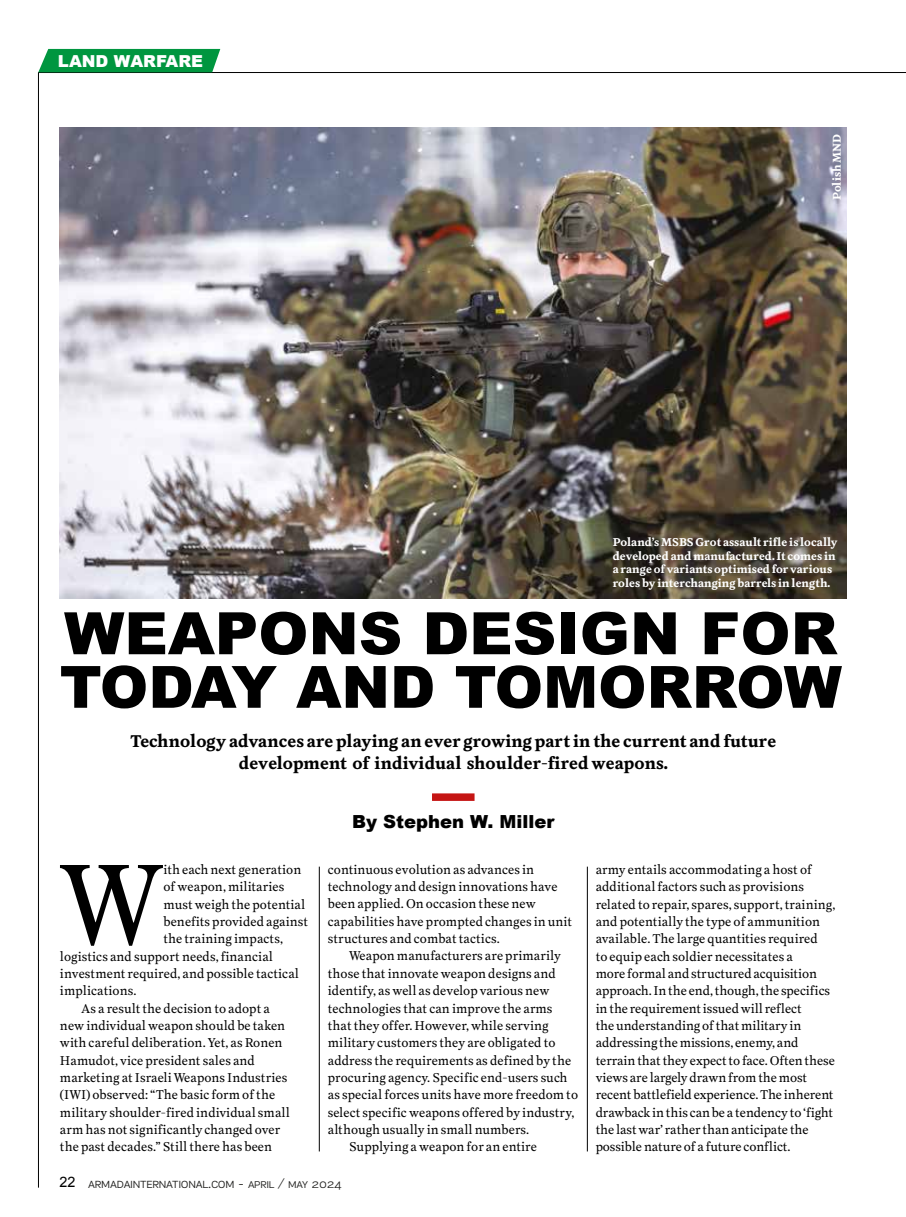
<style>
.page{position:relative;width:906px;height:1217px;background:#fff}
.page>*{position:absolute;margin:0;border:0;box-sizing:border-box;transform-origin:0 0}
.t1{font:119.55px "Superior Text";color:#000}
.t2{font:900 58.5px "Arial";color:#000}
.t3{font:900 58.2px "Arial";color:#000}
.t4{font:700 18px/22.5px "Superior Text";color:#000;text-align:center}
.t5{font:900 18px "Arial";color:#000}
.t6{font:900 16.5px "Arial";color:#fff}
.t7{font:300 14.25px "PF Encore Sans Pro";letter-spacing:-.02em;color:#1d1d1b}
.t8{font:13.5px/17.4px "Superior Text";color:#000}
.t9{font:700 12px/13.5px "Superior Text";color:#fff}
.s1{font-family:"Arial";font-weight:400;font-size:14.4px;color:#000}
.s2{font-size:13.5px}
</style>
<div class="page">
<hr style="left:38px;top:72px;width:1px;height:1115px;background:#000">
<hr style="left:38px;top:72px;width:868px;height:1px;background:#000">
<div style="left:38px;top:49px;width:182px;height:23px;background:#00963f"></div>
<div style="left:432px;top:793px;width:42px;height:7px;background:#c51514"></div>
<hr style="left:587px;top:866px;width:1px;height:285px;background:#000">
<hr style="left:319px;top:866px;width:1px;height:285px;background:#000">
<img style="left:60px;top:128px;width:786px;height:470px">
<p class="t6" style="left:58px;top:49px;width:147px">LAND WARFARE</p>
<p class="t9" style="left:830px;top:200px;width:68px;rotate:-90deg">Polish MND</p>
<p class="t9" style="left:612px;top:536px;width:227px">Poland’s MSBS Grot assault rifle is locally developed and manufactured. It comes in a range of variants optimised for various roles by interchanging barrels in length.</p>
<h2 class="t2" style="left:64px;top:590px;width:775px">WEAPONS DESIGN FOR</h2>
<h3 class="t3" style="left:60px;top:644px;width:783px">TODAY AND TOMORROW</h3>
<h3 class="t4" style="left:130px;top:730px;width:647px">Technology advances are playing an ever growing part in the current and future development of individual shoulder-fired weapons.</h3>
<h1 class="t1" style="left:59px;top:832px;width:106px">W</h1>
<p class="t8" style="left:163px;top:860px;width:139px">ith each next generation</p>
<p class="t8" style="left:163px;top:878px;width:122px">of weapon, militaries</p>
<p class="t8" style="left:163px;top:895px;width:143px">must weigh the potential</p>
<p class="t8" style="left:163px;top:912px;width:146px">benefits provided against</p>
<p class="t8" style="left:163px;top:930px;width:121px">the training impacts,</p>
<p class="t8" style="left:60px;top:947px;width:215px">logistics and support needs, financial</p>
<p class="t8" style="left:60px;top:964px;width:240px">investment required, and possible tactical</p>
<p class="t8" style="left:60px;top:982px;width:78px">implications.</p>
<p class="t8" style="left:81px;top:999px;width:190px">As a result the decision to adopt a</p>
<p class="t8" style="left:60px;top:1016px;width:227px">new individual weapon should be taken</p>
<p class="t8" style="left:60px;top:1034px;width:224px">with careful deliberation. Yet, as Ronen</p>
<p class="t8" style="left:60px;top:1051px;width:196px">Hamudot, vice president sales and</p>
<p class="t8" style="left:60px;top:1068px;width:229px">marketing at Israeli Weapons Industries</p>
<p class="t8" style="left:60px;top:1086px;width:217px">(IWI) observed: “The basic form of the</p>
<p class="t8" style="left:60px;top:1103px;width:231px">military shoulder-fired individual small</p>
<p class="t8" style="left:60px;top:1120px;width:222px">arm has not significantly changed over</p>
<p class="t8" style="left:60px;top:1138px;width:214px">the past decades.” Still there has been</p>
<h3 class="t5" style="left:352px;top:808px;width:204px">By Stephen W. Miller</h3>
<p class="t8" style="left:328px;top:860px;width:246px">continuous evolution as advances in technology and design innovations have been applied. On occasion these new capabilities have prompted changes in unit structures and combat tactics.</p>
<p class="t8" style="left:349px;top:947px;width:213px">Weapon manufacturers are primarily</p>
<p class="t8" style="left:328px;top:964px;width:229px">those that innovate weapon designs and</p>
<p class="t8" style="left:328px;top:982px;width:223px">identify, as well as develop various new</p>
<p class="t8" style="left:328px;top:999px;width:226px">technologies that can improve the arms</p>
<p class="t8" style="left:328px;top:1016px;width:222px">that they offer. However, while serving</p>
<p class="t8" style="left:328px;top:1034px;width:229px">military customers they are obligated to</p>
<p class="t8" style="left:328px;top:1051px;width:245px">address the requirements as defined by the</p>
<p class="t8" style="left:328px;top:1068px;width:241px">procuring agency. Specific end-users such</p>
<p class="t8" style="left:328px;top:1086px;width:252px">as special forces units have more freedom to</p>
<p class="t8" style="left:328px;top:1103px;width:248px">select specific weapons offered by industry,</p>
<p class="t8" style="left:328px;top:1120px;width:203px">although usually in small numbers.</p>
<p class="t8" style="left:349px;top:1138px;width:189px">Supplying a weapon for an entire</p>
<p class="t7" style="left:60px;top:1174px;width:284px"><span class="s1">22</span> armadainternational.com - <span class="s2">april / may 2024</span></p>
<p class="t8" style="left:595px;top:860px;width:241px">army entails accommodating a host of additional factors such as provisions related to repair, spares, support, training, and potentially the type of ammunition available. The large quantities required<br>to equip each soldier necessitates a<br>more formal and structured acquisition approach. In the end, though, the specifics in the requirement issued will reflect<br>the understanding of that military in addressing the missions, enemy, and terrain that they expect to face. Often these views are largely drawn from the most recent battlefield experience. The inherent drawback in this can be a tendency to ‘fight the last war’ rather than anticipate the possible nature of a future conflict.</p>
</div>
